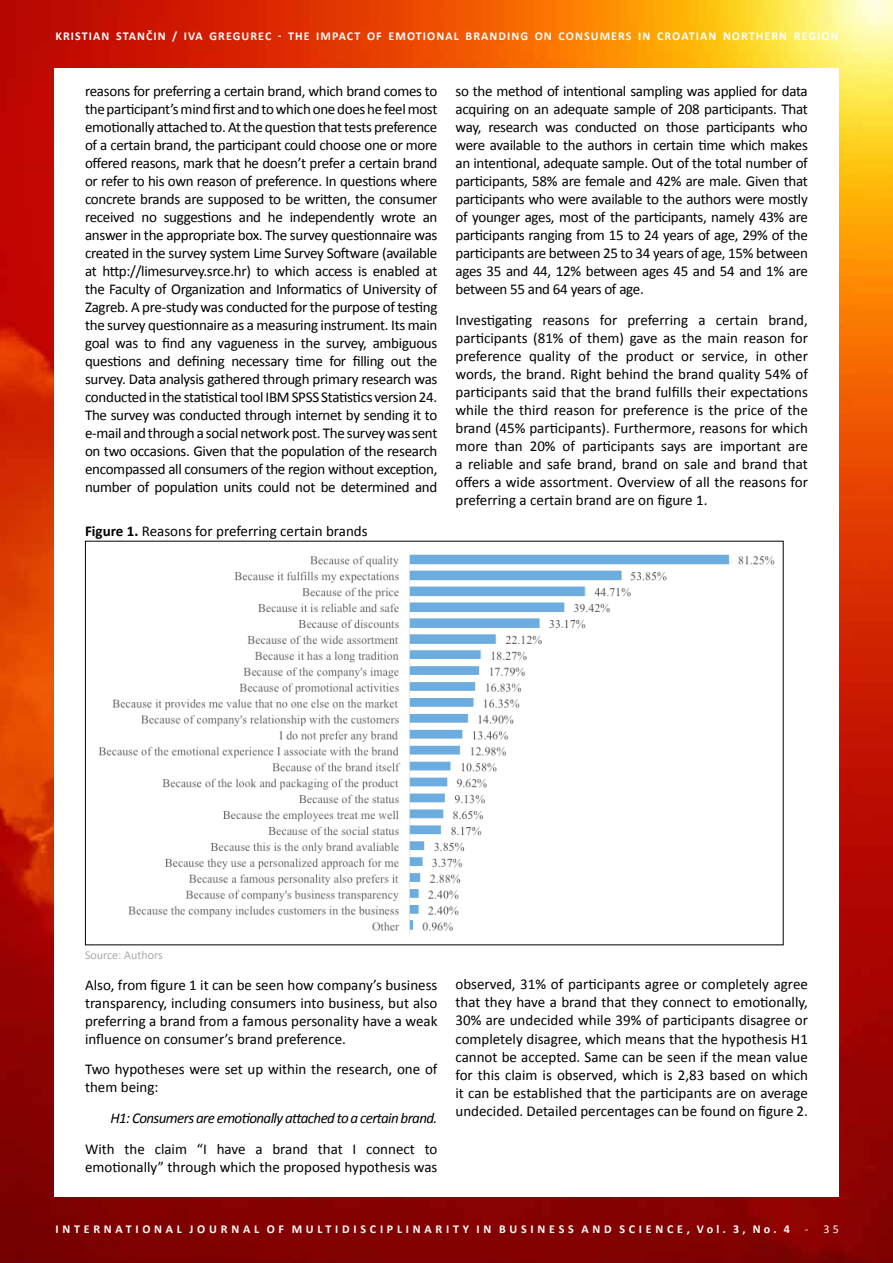
<style>
.page{position:relative;width:893px;height:1263px;background:#fff}
.page>*{position:absolute;margin:0;border:0;box-sizing:border-box;transform-origin:0 0}
.t1{font:15px/18px "Calibri";color:#000;text-align:justify}
.t2{font:italic 15px "Calibri";letter-spacing:-.04em;color:#000}
.t3{font:700 12px "Calibri";letter-spacing:.09em;color:#fff}
.t4{font:12px "Calibri";color:#a7a9ac}
.s1{font-weight:700}
.s2{font-weight:400}
</style>
<div class="page">
<img style="left:0;top:0;width:893px;height:1263px">
<div style="left:54px;top:68px;width:785px;height:1129px;background:#fff"></div>
<img style="left:99px;top:552px;width:676px;height:381px">
<p class="t3" style="left:55px;top:28px;width:785px">KRISTIAN STANČIN / IVA GREGUREC - THE IMPACT OF EMOTIONAL BRANDING ON CONSUMERS IN CROATIAN NORTHERN REGION</p>
<p class="t1" style="left:85px;top:82px;width:354px">reasons for preferring a certain brand, which brand comes to the participant’s mind first and to which one does he feel most emotionally attached to. At the question that tests preference of a certain brand, the participant could choose one or more offered reasons, mark that he doesn’t prefer a certain brand or refer to his own reason of preference. In questions where concrete brands are supposed to be written, the consumer received no suggestions and he independently wrote an answer in the appropriate box. The survey questionnaire was created in the survey system Lime Survey Software (available at http://limesurvey.srce.hr) to which access is enabled at the Faculty of Organization and Informatics of University of Zagreb. A pre-study was conducted for the purpose of testing the survey questionnaire as a measuring instrument. Its main goal was to find any vagueness in the survey, ambiguous questions and defining necessary time for filling out the survey. Data analysis gathered through primary research was conducted in the statistical tool IBM SPSS Statistics version 24.<br>The survey was conducted through internet by sending it to e-mail and through a social network post. The survey was sent on two occasions. Given that the population of the research encompassed all consumers of the region without exception, number of population units could not be determined and</p>
<p class="t1" style="left:455px;top:82px;width:354px">so the method of intentional sampling was applied for data acquiring on an adequate sample of 208 participants. That way, research was conducted on those participants who were available to the authors in certain time which makes an intentional, adequate sample. Out of the total number of participants, 58% are female and 42% are male. Given that participants who were available to the authors were mostly of younger ages, most of the participants, namely 43% are participants ranging from 15 to 24 years of age, 29% of the participants are between 25 to 34 years of age, 15% between ages 35 and 44, 12% between ages 45 and 54 and 1% are between 55 and 64 years of age.</p>
<p class="t1" style="left:455px;top:311px;width:354px">Investigating reasons for preferring a certain brand, participants (81% of them) gave as the main reason for preference quality of the product or service, in other words, the brand. Right behind the brand quality 54% of participants said that the brand fulfills their expectations while the third reason for preference is the price of the brand (45% participants). Furthermore, reasons for which more than 20% of participants says are important are a reliable and safe brand, brand on sale and brand that offers a wide assortment. Overview of all the reasons for preferring a certain brand are on figure 1.</p>
<p class="t1" style="left:85px;top:522px;width:284px"><span class="s1">FIGURE 1.</span> Reasons for preferring certain brands</p>
<p class="t4" style="left:85px;top:947px;width:79px">Source: Authors</p>
<p class="t1" style="left:85px;top:975px;width:354px">Also, from figure 1 it can be seen how company’s business transparency, including consumers into business, but also preferring a brand from a famous personality have a weak influence on consumer’s brand preference.</p>
<p class="t1" style="left:85px;top:1060px;width:354px">Two hypotheses were set up within the research, one of them being:</p>
<p class="t2" style="left:111px;top:1108px;width:328px">H1: Consumers are emotionally attached to a certain brand.</p>
<p class="t1" style="left:85px;top:1140px;width:354px">With the claim “I have a brand that I connect to emotionally” through which the proposed hypothesis was</p>
<p class="t1" style="left:455px;top:975px;width:354px">observed, 31% of participants agree or completely agree that they have a brand that they connect to emotionally, 30% are undecided while 39% of participants disagree or completely disagree, which means that the hypothesis H1 cannot be accepted. Same can be seen if the mean value for this claim is observed, which is 2,83 based on which it can be established that the participants are on average undecided. Detailed percentages can be found on figure 2.</p>
<p class="t3" style="left:55px;top:1222px;width:18px">I NTERNATIONAL</p>
<p class="t3" style="left:190px;top:1222px;width:19px">J OURNAL</p>
<p class="t3" style="left:267px;top:1222px;width:10px">OF</p>
<p class="t3" style="left:292px;top:1222px;width:25px">M ULTIDISCIPLINARITY</p>
<p class="t3" style="left:477px;top:1222px;width:8px">IN</p>
<p class="t3" style="left:499px;top:1222px;width:21px">B USINESS</p>
<p class="t3" style="left:581px;top:1222px;width:11px">AND</p>
<p class="t3" style="left:619px;top:1222px;width:20px">S CIENCE</p>
<p class="t3" style="left:687px;top:1222px;width:154px">, VOL. 3, NO. 4 <span class="s2">- 35</span></p>
</div>
